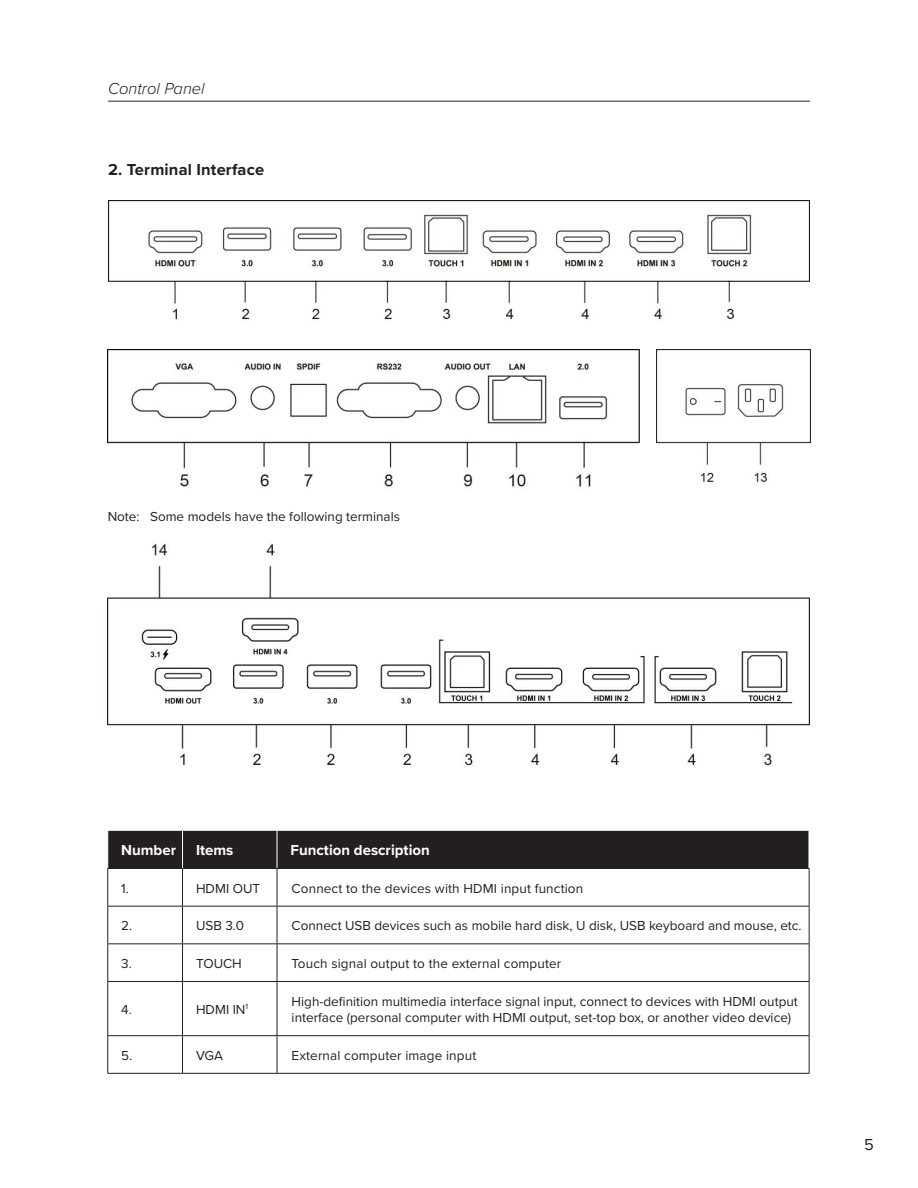
<style>
.page{position:relative;width:918px;height:1188px;background:#fff}
.page>*{position:absolute;margin:0;border:0;box-sizing:border-box;transform-origin:0 0}
.t1{font:700 16.5px "Proxima Nova";letter-spacing:.01em;color:#231f20}
.Heading_Overview{font:italic 300 16.5px "Proxima Nova";color:#231f20}
.t2{font:16.5px "Proxima Nova";color:#231f20}
.t3{font:700 15px "Proxima Nova";color:#fff}
.t4{font:13.5px/16.5px "Proxima Nova";color:#231f20}
</style>
<div class="page">
<hr style="left:108px;top:101px;width:702px;height:1px;background:#231f20">
<img style="left:656px;top:349px;width:154px;height:134px">
<img style="left:109px;top:201px;width:700px;height:119px">
<img style="left:108px;top:542px;width:702px;height:224px">
<img style="left:108px;top:350px;width:532px;height:137px">
<div style="left:108px;top:831px;width:701px;height:37px;background:#231f20"></div>
<hr style="left:182px;top:831px;width:1px;height:37px;background:#fff">
<hr style="left:277px;top:831px;width:1px;height:37px;background:#fff">
<hr style="left:107px;top:868px;width:76px;height:1px;background:#231f20">
<hr style="left:107px;top:869px;width:1px;height:37px;background:#231f20">
<hr style="left:183px;top:868px;width:94px;height:1px;background:#231f20">
<hr style="left:182px;top:869px;width:1px;height:37px;background:#231f20">
<hr style="left:277px;top:868px;width:532px;height:1px;background:#231f20">
<hr style="left:277px;top:869px;width:1px;height:37px;background:#231f20">
<hr style="left:809px;top:869px;width:1px;height:37px;background:#231f20">
<hr style="left:107px;top:906px;width:76px;height:1px;background:#231f20">
<hr style="left:107px;top:906px;width:1px;height:38px;background:#231f20">
<hr style="left:183px;top:906px;width:94px;height:1px;background:#231f20">
<hr style="left:182px;top:906px;width:1px;height:38px;background:#231f20">
<hr style="left:277px;top:906px;width:532px;height:1px;background:#231f20">
<hr style="left:277px;top:906px;width:1px;height:38px;background:#231f20">
<hr style="left:809px;top:906px;width:1px;height:38px;background:#231f20">
<hr style="left:107px;top:944px;width:76px;height:1px;background:#231f20">
<hr style="left:107px;top:944px;width:1px;height:37px;background:#231f20">
<hr style="left:183px;top:944px;width:94px;height:1px;background:#231f20">
<hr style="left:182px;top:944px;width:1px;height:37px;background:#231f20">
<hr style="left:277px;top:944px;width:532px;height:1px;background:#231f20">
<hr style="left:277px;top:944px;width:1px;height:37px;background:#231f20">
<hr style="left:809px;top:944px;width:1px;height:37px;background:#231f20">
<hr style="left:107px;top:981px;width:76px;height:1px;background:#231f20">
<hr style="left:107px;top:982px;width:1px;height:53px;background:#231f20">
<hr style="left:183px;top:981px;width:94px;height:1px;background:#231f20">
<hr style="left:182px;top:982px;width:1px;height:53px;background:#231f20">
<hr style="left:277px;top:981px;width:532px;height:1px;background:#231f20">
<hr style="left:277px;top:982px;width:1px;height:53px;background:#231f20">
<hr style="left:809px;top:982px;width:1px;height:53px;background:#231f20">
<hr style="left:107px;top:1035px;width:76px;height:1px;background:#231f20">
<hr style="left:107px;top:1036px;width:1px;height:37px;background:#231f20">
<hr style="left:183px;top:1035px;width:94px;height:1px;background:#231f20">
<hr style="left:182px;top:1036px;width:1px;height:37px;background:#231f20">
<hr style="left:277px;top:1035px;width:532px;height:1px;background:#231f20">
<hr style="left:277px;top:1036px;width:1px;height:37px;background:#231f20">
<hr style="left:809px;top:1036px;width:1px;height:37px;background:#231f20">
<hr style="left:107px;top:1073px;width:76px;height:1px;background:#231f20">
<hr style="left:183px;top:1073px;width:94px;height:1px;background:#231f20">
<hr style="left:277px;top:1073px;width:532px;height:1px;background:#231f20">
<p class="Heading_Overview" style="left:108px;top:76px;width:98px">Control Panel</p>
<h2 class="t1" style="left:108px;top:157px;width:158px">2. Terminal Interface</h2>
<p class="t4" style="left:108px;top:507px;width:294px">Note: Some models have the following terminals</p>
<p class="t3" style="left:121px;top:839px;width:56px">Number</p>
<p class="t3" style="left:196px;top:839px;width:39px">Items</p>
<p class="t3" style="left:291px;top:839px;width:141px">Function description</p>
<p class="t4" style="left:121px;top:879px;width:9px">1.</p>
<p class="t4" style="left:196px;top:879px;width:66px">HDMI OUT</p>
<p class="t4" style="left:292px;top:879px;width:293px">Connect to the devices with HDMI input function</p>
<p class="t4" style="left:121px;top:917px;width:13px">2.</p>
<p class="t4" style="left:196px;top:917px;width:50px">USB 3.0</p>
<p class="t4" style="left:292px;top:917px;width:512px">Connect USB devices such as mobile hard disk, U disk, USB keyboard and mouse, etc.</p>
<p class="t4" style="left:121px;top:955px;width:12px">3.</p>
<p class="t4" style="left:196px;top:955px;width:47px">TOUCH</p>
<p class="t4" style="left:292px;top:955px;width:271px">Touch signal output to the external computer</p>
<p class="t4" style="left:121px;top:1001px;width:12px">4.</p>
<p class="t4" style="left:196px;top:1001px;width:54px">HDMI IN<sup>1</sup></p>
<p class="t4" style="left:292px;top:992px;width:508px">High-definition multimedia interface signal input, connect to devices with HDMI output interface (personal computer with HDMI output, set-top box, or another video device)</p>
<p class="t4" style="left:121px;top:1046px;width:13px">5.</p>
<p class="t4" style="left:196px;top:1046px;width:29px">VGA</p>
<p class="t4" style="left:292px;top:1046px;width:186px">External computer image input</p>
<p class="t2" style="left:864px;top:1132px;width:11px">5</p>
</div>
